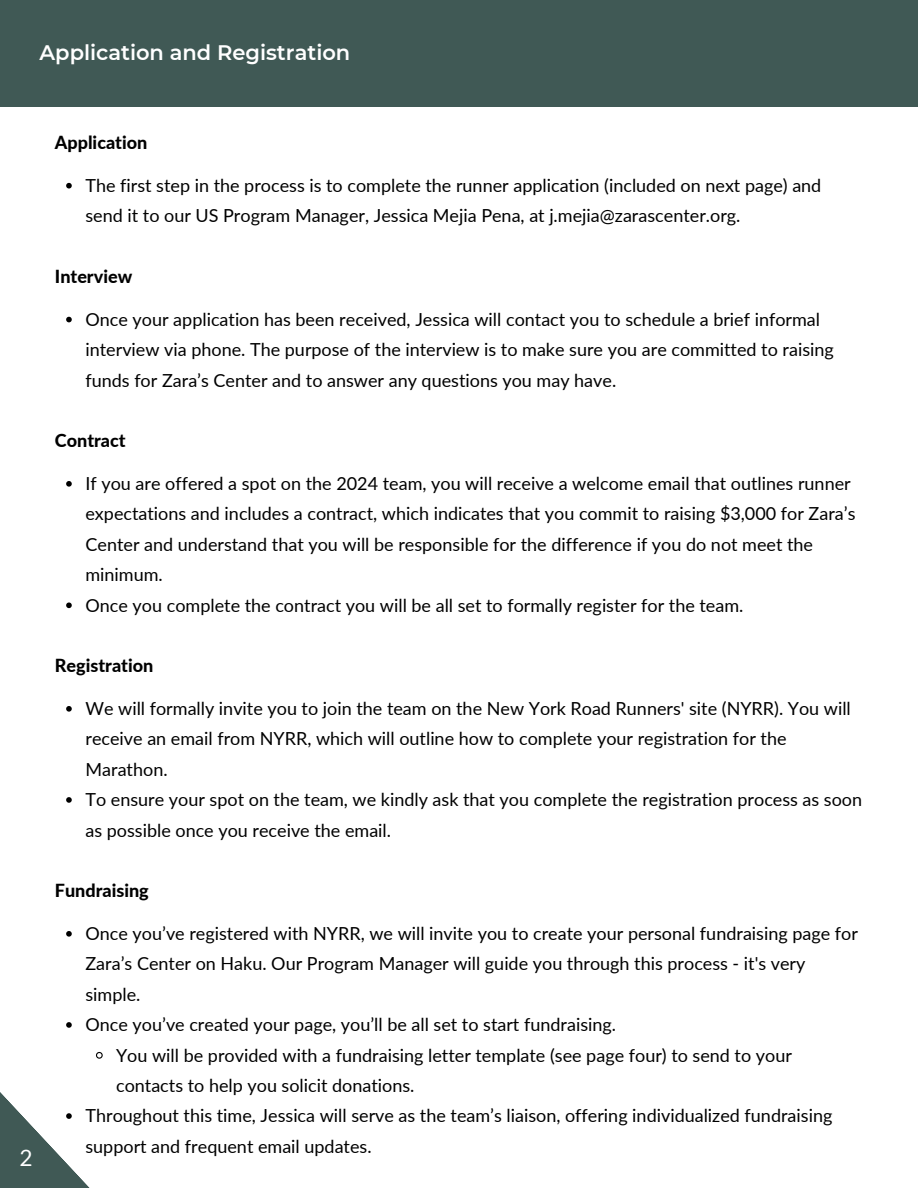
<style>
.page{position:relative;width:918px;height:1188px;background:#fff}
.page>*{position:absolute;margin:0;border:0;box-sizing:border-box;transform-origin:0 0}
.t1{font:22.5px "Lato";color:#fff}
.t2{font:600 21px "Montserrat";color:#fff}
.t3{font:18px/30.3px "Lato";color:#000}
.t4{font:800 18px "Lato";color:#000}
</style>
<div class="page">
<svg style="left:66px;top:183px;width:6px;height:6px"></svg>
<svg style="left:66px;top:317px;width:6px;height:5px"></svg>
<svg style="left:66px;top:481px;width:6px;height:6px"></svg>
<svg style="left:66px;top:603px;width:6px;height:5px"></svg>
<svg style="left:66px;top:706px;width:6px;height:6px"></svg>
<svg style="left:66px;top:797px;width:6px;height:6px"></svg>
<svg style="left:66px;top:931px;width:6px;height:6px"></svg>
<svg style="left:66px;top:1022px;width:6px;height:6px"></svg>
<div style="left:0;top:0;width:918px;height:106px;background:#405955"></div>
<svg style="left:0;top:1051px;width:103px;height:137px"></svg>
<p class="t2" style="left:40px;top:40px;width:312px">Application and Registration</p>
<h1 class="t4" style="left:55px;top:131px;width:94px">Application</h1>
<h2 class="t3" style="left:85px;top:170px;width:737px">The first step in the process is to complete the runner application (included on next page) and send it to our US Program Manager, Jessica Mejia Pena, at j.mejia@zarascenter.org.</h2>
<p class="t4" style="left:55px;top:265px;width:79px">Interview</p>
<h2 class="t3" style="left:85px;top:304px;width:750px">Once your application has been received, Jessica will contact you to schedule a brief informal interview via phone. The purpose of the interview is to make sure you are committed to raising funds for Zara’s Center and to answer any questions you may have.</h2>
<p class="t4" style="left:55px;top:429px;width:72px">Contract</p>
<h2 class="t3" style="left:85px;top:468px;width:772px">If you are offered a spot on the 2024 team, you will receive a welcome email that outlines runner expectations and includes a contract, which indicates that you commit to raising $3,000 for Zara’s Center and understand that you will be responsible for the difference if you do not meet the minimum.</h2>
<p class="t3" style="left:85px;top:589px;width:659px">Once you complete the contract you will be all set to formally register for the team.</p>
<p class="t1" style="left:20px;top:1144px;width:15px">2</p>
<p class="t4" style="left:55px;top:654px;width:100px">Registration</p>
<h2 class="t3" style="left:85px;top:693px;width:767px">We will formally invite you to join the team on the New York Road Runners' site (NYRR). You will receive an email from NYRR, which will outline how to complete your registration for the<br>Marathon.</h2>
<p class="t3" style="left:85px;top:784px;width:778px">To ensure your spot on the team, we kindly ask that you complete the registration process as soon as possible once you receive the email.</p>
<p class="t4" style="left:55px;top:879px;width:95px">Fundraising</p>
<h2 class="t3" style="left:85px;top:918px;width:774px">Once you’ve registered with NYRR, we will invite you to create your personal fundraising page for<br>Zara’s Center on Haku. Our Program Manager will guide you through this process - it's very simple.</h2>
<p class="t3" style="left:85px;top:1009px;width:532px">Once you’ve created your page, you’ll be all set to start fundraising.</p>
<p class="t3" style="left:116px;top:1039px;width:677px">You will be provided with a fundraising letter template (see page four) to send to your contacts to help you solicit donations.</p>
<p class="t3" style="left:85px;top:1100px;width:748px">Throughout this time, Jessica will serve as the team’s liaison, offering individualized fundraising support and frequent email updates.</p>
</div>
